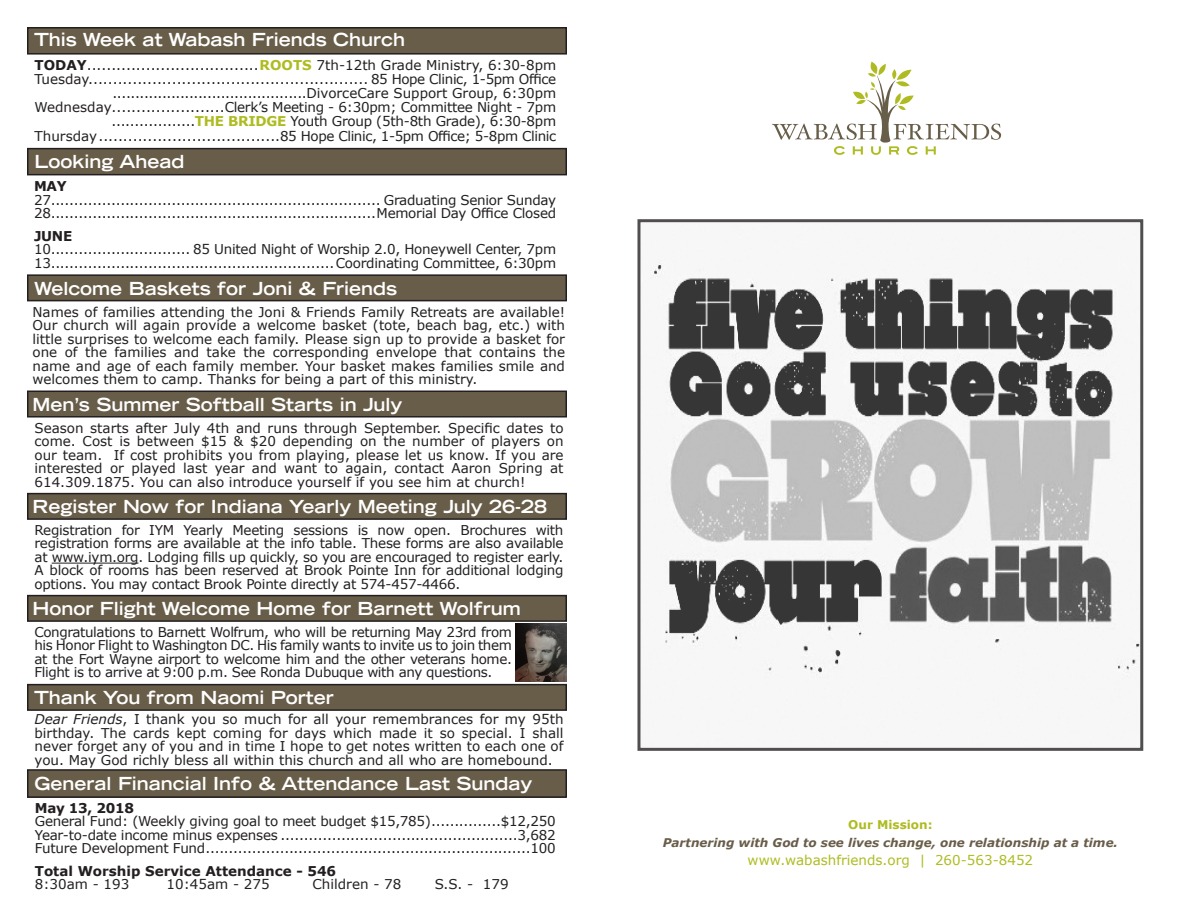
<style>
.page{position:relative;width:1188px;height:918px;background:#fff}
.page>*{position:absolute;margin:0;border:0;box-sizing:border-box;transform-origin:0 0}
.t1{font:700 expanded 18px "Trade Gothic LT Std";color:#fff}
.t2{font:13.5px/13.5px "Verdana";letter-spacing:-.02em;color:#231f20;text-align:justify}
.t3{font:13.5px "Verdana";color:#231f20}
.t4{font:700 13.5px "Verdana";color:#231f20}
.t5{font:13.5px "Verdana";color:#aebc21}
.t6{font:700 13.5px "Verdana";letter-spacing:-.02em;color:#231f20}
.t7{font:italic 700 12px "Verdana";color:#685d49}
.t8{font:700 12px "Verdana";color:#aebc21}
.s1{font-weight:700}
.s2{font-weight:700;color:#aebc21}
.s3{font-style:italic}
</style>
<div class="page">
<div style="left:28px;top:28px;width:538px;height:26px;background:#685d49"></div>
<div style="left:27px;top:27px;width:540px;height:28px;border:2px solid #231f20"></div>
<div style="left:28px;top:770px;width:538px;height:27px;background:#685d49"></div>
<div style="left:27px;top:769px;width:540px;height:29px;border:2px solid #231f20"></div>
<div style="left:28px;top:149px;width:538px;height:26px;background:#685d49"></div>
<div style="left:27px;top:148px;width:540px;height:27px;border:2px solid #231f20"></div>
<svg style="left:772px;top:62px;width:229px;height:93px"></svg>
<div style="left:28px;top:275px;width:538px;height:26px;background:#685d49"></div>
<div style="left:27px;top:274px;width:540px;height:27px;border:2px solid #231f20"></div>
<img style="left:650px;top:259px;width:489px;height:448px">
<div style="left:637px;top:219px;width:506px;height:532px;border:3px solid #231f20"></div>
<div style="left:28px;top:596px;width:538px;height:25px;background:#685d49"></div>
<div style="left:27px;top:595px;width:540px;height:27px;border:2px solid #231f20"></div>
<div style="left:28px;top:391px;width:538px;height:26px;background:#685d49"></div>
<div style="left:27px;top:391px;width:540px;height:27px;border:2px solid #231f20"></div>
<img style="left:515px;top:623px;width:52px;height:58px">
<div style="left:28px;top:685px;width:538px;height:25px;background:#685d49"></div>
<div style="left:27px;top:684px;width:540px;height:27px;border:2px solid #231f20"></div>
<div style="left:28px;top:494px;width:538px;height:25px;background:#685d49"></div>
<div style="left:27px;top:493px;width:540px;height:27px;border:2px solid #231f20"></div>
<hr style="left:52px;top:563px;width:86px;height:1px;background:#231f20">
<p class="t1" style="left:34px;top:28px;width:373px">This Week at Wabash Friends Church</p>
<p class="t3" style="left:34px;top:56px;width:523px"><span class="s1">TODAY</span>................................... <span class="s2">ROOTS</span> 7th-12th Grade Ministry, 6:30-8pm</p>
<p class="t2" style="left:34px;top:72px;width:523px">Tuesday......................................................... 85 Hope Clinic, 1-5pm Office</p>
<p class="t3" style="left:112px;top:84px;width:445px">...........................................DivorceCare Support Group, 6:30pm</p>
<p class="t2" style="left:34px;top:101px;width:523px">Wednesday .......................Clerk’s Meeting - 6:30pm; Committee Night - 7pm</p>
<p class="t2" style="left:111px;top:115px;width:446px">..................<span class="s2">THE BRIDGE</span> Youth Group (5th-8th Grade), 6:30-8pm</p>
<p class="t2" style="left:34px;top:129px;width:523px">Thursday .....................................85 Hope Clinic, 1-5pm Office; 5-8pm Clinic</p>
<p class="t1" style="left:34px;top:150px;width:151px">Looking Ahead</p>
<p class="t4" style="left:34px;top:177px;width:34px">MAY</p>
<p class="t2" style="left:34px;top:193px;width:524px">27....................................................................... Graduating Senior Sunday</p>
<p class="t2" style="left:34px;top:207px;width:524px">28...................................................................... Memorial Day Office Closed</p>
<p class="t4" style="left:34px;top:226px;width:40px">JUNE</p>
<p class="t2" style="left:34px;top:243px;width:524px">10.............................. 85 United Night of Worship 2.0, Honeywell Center, 7pm</p>
<p class="t2" style="left:34px;top:256px;width:524px">13............................................................. Coordinating Committee, 6:30pm</p>
<p class="t1" style="left:34px;top:276px;width:365px">Welcome Baskets for Joni &amp; Friends</p>
<p class="t2" style="left:33px;top:305px;width:534px">Names of families attending the Joni &amp; Friends Family Retreats are available!<br>Our church will again provide a welcome basket (tote, beach bag, etc.) with little surprises to welcome each family. Please sign up to provide a basket for one of the families and take the corresponding envelope that contains the name and age of each family member. Your basket makes families smile and welcomes them to camp. Thanks for being a part of this ministry.</p>
<p class="t1" style="left:33px;top:393px;width:372px">Men’s Summer Softball Starts in July</p>
<p class="t2" style="left:34px;top:421px;width:531px">Season starts after July 4th and runs through September. Specific dates to come. Cost is between $15 &amp; $20 depending on the number of players on our team. If cost prohibits you from playing, please let us know. If you are interested or played last year and want to again, contact Aaron Spring at 614.309.1875. You can also introduce yourself if you see him at church!</p>
<p class="t1" style="left:33px;top:495px;width:516px">Register Now for Indiana Yearly Meeting July 26-28</p>
<p class="t2" style="left:34px;top:523px;width:531px">Registration for IYM Yearly Meeting sessions is now open. Brochures with registration forms are available at the info table. These forms are also available at www.iym.org. Lodging fills up quickly, so you are encouraged to register early.<br>A block of rooms has been reserved at Brook Pointe Inn for additional lodging options. You may contact Brook Pointe directly at 574-457-4466.</p>
<p class="t1" style="left:33px;top:597px;width:490px">Honor Flight Welcome Home for Barnett Wolfrum</p>
<p class="t2" style="left:34px;top:625px;width:479px">Congratulations to Barnett Wolfrum, who will be returning May 23rd from his Honor Flight to Washington DC. His family wants to invite us to join them at the Fort Wayne airport to welcome him and the other veterans home.<br>Flight is to arrive at 9:00 p.m. See Ronda Dubuque with any questions.</p>
<p class="t1" style="left:34px;top:686px;width:301px">Thank You from Naomi Porter</p>
<p class="t2" style="left:34px;top:712px;width:531px"><span class="s3">Dear Friends</span>, I thank you so much for all your remembrances for my 95th birthday. The cards kept coming for days which made it so special. I shall never forget any of you and in time I hope to get notes written to each one of you. May God richly bless all within this church and all who are homebound.</p>
<p class="t1" style="left:34px;top:772px;width:500px">General Financial Info &amp; Attendance Last Sunday</p>
<p class="t6" style="left:35px;top:798px;width:101px">May 13, 2018</p>
<p class="t2" style="left:35px;top:814px;width:522px">General Fund: (Weekly giving goal to meet budget $15,785) ...............$12,250</p>
<p class="t2" style="left:35px;top:828px;width:522px">Year-to-date income minus expenses ...................................................3,682</p>
<p class="t2" style="left:35px;top:841px;width:522px">Future Development Fund ......................................................................100</p>
<p class="t4" style="left:35px;top:861px;width:303px">Total Worship Service Attendance - 546</p>
<p class="t2" style="left:35px;top:877px;width:96px">8:30am - 193</p>
<p class="t3" style="left:167px;top:875px;width:105px">10:45am - 275</p>
<p class="t3" style="left:312px;top:875px;width:90px">Children - 78</p>
<p class="t2" style="left:435px;top:877px;width:75px">S.S. - 179</p>
<p class="t8" style="left:848px;top:817px;width:86px">Our Mission:</p>
<p class="t7" style="left:663px;top:834px;width:457px">Partnering with God to see lives change, one relationship at a time.</p>
<p class="t5" style="left:748px;top:851px;width:287px">www.wabashfriends.org | 260-563-8452</p>
</div>
